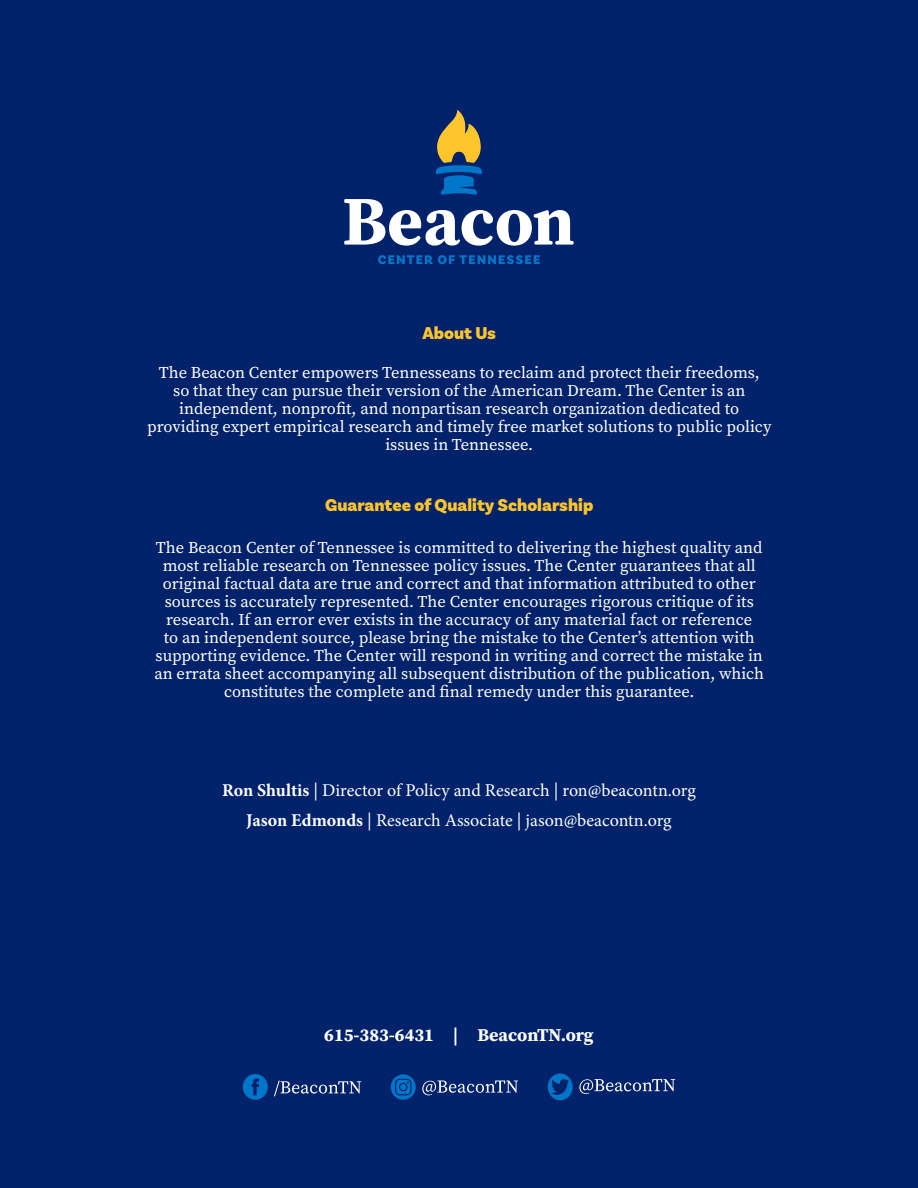
<style>
.page{position:relative;width:918px;height:1188px;background:#00226b}
.page>*{position:absolute;margin:0;border:0;box-sizing:border-box;transform-origin:0 0}
.t1{font:18px "Minion Pro";color:#fff}
.t2{font:900 18px "Basic Sans";color:#ffc52d}
.t3{font:700 18px "Source Serif Pro";color:#fff}
.body{font:16.5px/18px "Source Serif Pro";color:#fff;text-align:center}
.s1{font-weight:700}
</style>
<div class="page">
<svg style="left:378px;top:255px;width:162px;height:9px"></svg>
<svg style="left:344px;top:110px;width:230px;height:136px"></svg>
<svg style="left:274px;top:1081px;width:87px;height:15px"></svg>
<svg style="left:422px;top:1081px;width:96px;height:14px"></svg>
<svg style="left:579px;top:1079px;width:96px;height:15px"></svg>
<svg style="left:243px;top:1074px;width:25px;height:26px"></svg>
<svg style="left:391px;top:1074px;width:25px;height:26px"></svg>
<svg style="left:548px;top:1073px;width:25px;height:27px"></svg>
<p class="t2" style="left:422px;top:322px;width:75px">About Us</p>
<p class="body" style="left:147px;top:363px;width:626px">The Beacon Center empowers Tennesseans to reclaim and protect their freedoms,<br>so that they can pursue their version of the American Dream. The Center is an independent, nonprofit, and nonpartisan research organization dedicated to providing expert empirical research and timely free market solutions to public policy issues in Tennessee.</p>
<p class="t2" style="left:325px;top:494px;width:270px">Guarantee of Quality Scholarship</p>
<p class="body" style="left:154px;top:538px;width:611px">The Beacon Center of Tennessee is committed to delivering the highest quality and most reliable research on Tennessee policy issues. The Center guarantees that all original factual data are true and correct and that information attributed to other sources is accurately represented. The Center encourages rigorous critique of its research. If an error ever exists in the accuracy of any material fact or reference<br>to an independent source, please bring the mistake to the Center’s attention with supporting evidence. The Center will respond in writing and correct the mistake in an errata sheet accompanying all subsequent distribution of the publication, which constitutes the complete and final remedy under this guarantee.</p>
<p class="t1" style="left:222px;top:778px;width:475px"><span class="s1">Ron Shultis</span> | Director of Policy and Research | ron@beacontn.org</p>
<p class="t1" style="left:246px;top:808px;width:427px"><span class="s1">Jason Edmonds</span> | Research Associate | jason@beacontn.org</p>
<p class="t3" style="left:324px;top:1022px;width:271px">615-383-6431 | BeaconTN.org</p>
</div>
